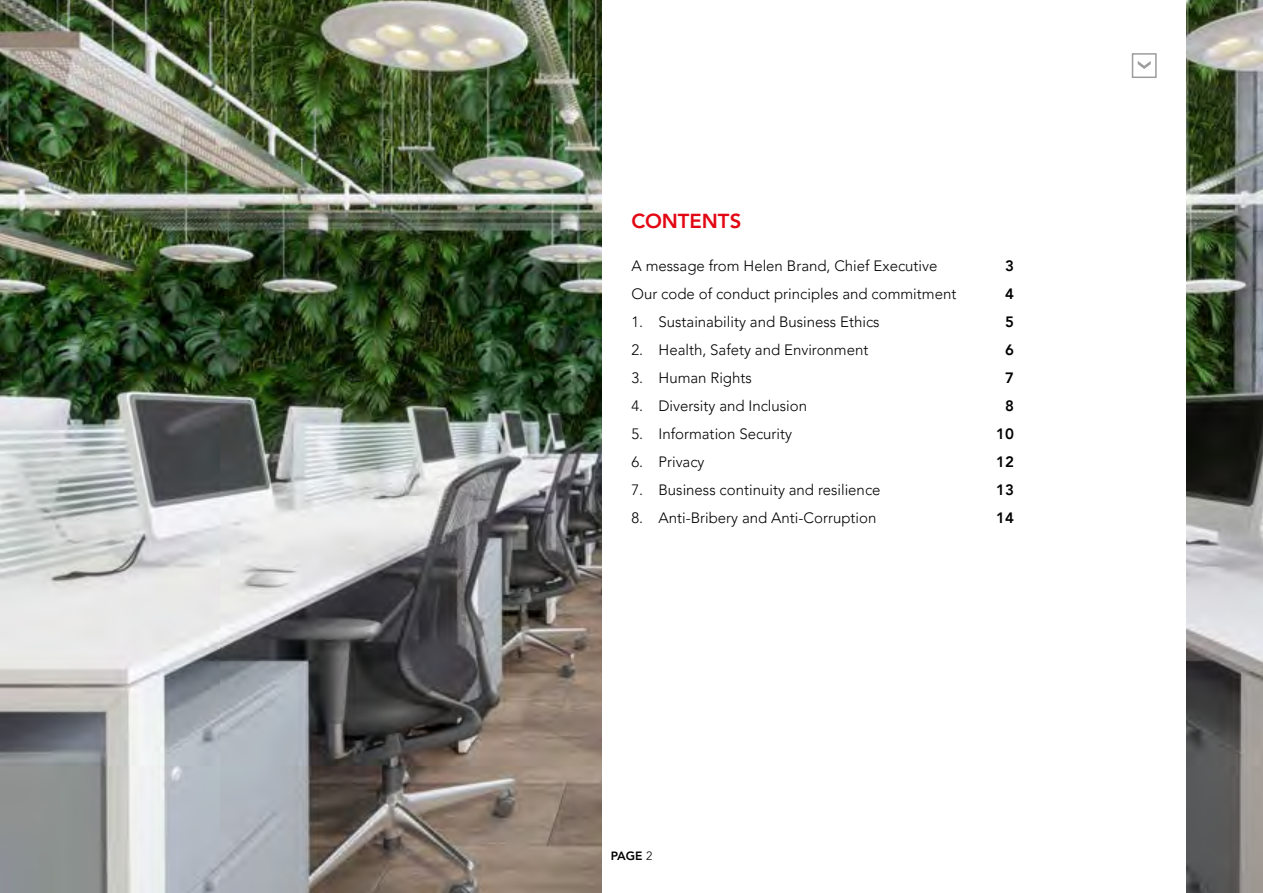
<style>
.page{position:relative;width:1263px;height:893px;background:#fff}
.page>*{position:absolute;margin:0;border:0;box-sizing:border-box;transform-origin:0 0}
.t1{font:800 20.25px "Avenir LT Pro";letter-spacing:-.005em;color:#e30613}
.t2{font:300 15px "Avenir LT Pro";color:#000}
.t3{font:800 15px "Avenir LT Pro";color:#000}
.t4{font:800 12px "Avenir LT Pro";color:#000}
.s1{font-weight:300}
</style>
<div class="page">
<img style="left:0;top:0;width:602px;height:893px">
<img style="left:1186px;top:0;width:77px;height:893px">
<div style="left:1132px;top:53px;width:25px;height:25px;border:2px solid #9d9d9c"></div>
<svg style="left:1138px;top:61px;width:13px;height:8px"></svg>
<h1 class="t1" style="left:631px;top:209px;width:111px">CONTENTS</h1>
<p class="t2" style="left:631px;top:257px;width:307px">A message from Helen Brand, Chief Executive</p>
<p class="t3" style="left:1005px;top:257px;width:10px">3</p>
<p class="t2" style="left:631px;top:285px;width:326px">Our code of conduct principles and commitment</p>
<p class="t3" style="left:1005px;top:285px;width:10px">4</p>
<p class="t2" style="left:631px;top:313px;width:250px">1. Sustainability and Business Ethics</p>
<p class="t3" style="left:1005px;top:313px;width:10px">5</p>
<p class="t2" style="left:631px;top:341px;width:238px">2. Health, Safety and Environment</p>
<p class="t3" style="left:1005px;top:341px;width:10px">6</p>
<p class="t2" style="left:631px;top:369px;width:122px">3. Human Rights</p>
<p class="t3" style="left:1005px;top:369px;width:10px">7</p>
<p class="t2" style="left:631px;top:397px;width:177px">4. Diversity and Inclusion</p>
<p class="t3" style="left:1005px;top:397px;width:10px">8</p>
<p class="t2" style="left:631px;top:425px;width:162px">5. Information Security</p>
<p class="t3" style="left:996px;top:425px;width:19px">10</p>
<p class="t2" style="left:631px;top:453px;width:75px">6. Privacy</p>
<p class="t3" style="left:996px;top:453px;width:19px">12</p>
<p class="t2" style="left:631px;top:481px;width:251px">7. Business continuity and resilience</p>
<p class="t3" style="left:996px;top:481px;width:19px">13</p>
<p class="t2" style="left:631px;top:509px;width:246px">8. Anti-Bribery and Anti-Corruption</p>
<p class="t3" style="left:996px;top:509px;width:19px">14</p>
<p class="t4" style="left:611px;top:848px;width:43px">PAGE <span class="s1">2</span></p>
</div>
